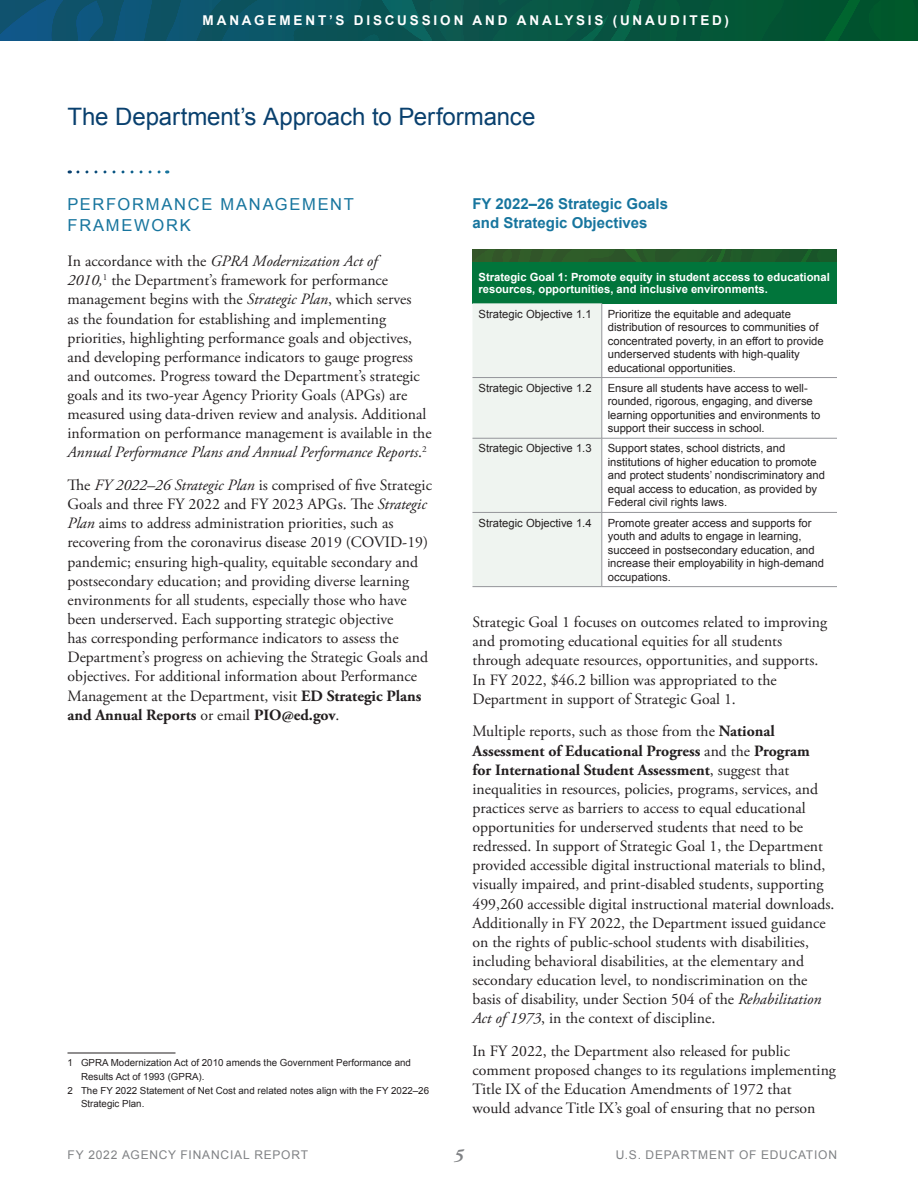
<style>
.page{position:relative;width:918px;height:1188px;background:#fff}
.page>*{position:absolute;margin:0;border:0;box-sizing:border-box;transform-origin:0 0}
.t1{font:24px "Arial";letter-spacing:-.005em;color:#09406e}
.t2{font:italic 700 18px "Adobe Garamond Pro";color:#808285}
.t3{font:16.5px/21px "Arial";letter-spacing:.11em;color:#17759e}
.t4{font:15.75px/19px "Adobe Garamond Pro";color:#231f20}
.t5{font:700 15px/19.2px "Arial";color:#17759e}
.t6{font:700 13.5px "Arial";letter-spacing:.215em;color:#fff}
.t7{font:12px "Arial";letter-spacing:.065em;color:#808285}
.t8{font:11.25px/13.5px "Arial";color:#231f20}
.t9{font:700 11.25px/12px "Arial";color:#fff}
.t10{font:9.75px "Arial";color:#231f20}
.s1{font-style:italic}
.s2{font-weight:700}
</style>
<div class="page">
<svg style="left:0;top:0;width:918px;height:40px;background:#085551"></svg>
<svg style="left:78px;top:170px;width:89px;height:3px"></svg>
<hr style="left:68px;top:1053px;width:108px;height:1px;background:#231f20">
<svg style="left:472px;top:249px;width:365px;height:13px;background:#275928"></svg>
<div style="left:472px;top:262px;width:365px;height:41px;background:#01753b"></div>
<div style="left:472px;top:303px;width:130px;height:283px;background:#eff4f0"></div>
<hr style="left:602px;top:303px;width:1px;height:74px;background:#94959a">
<hr style="left:472px;top:377px;width:130px;height:1px;background:#94959a">
<hr style="left:602px;top:377px;width:235px;height:1px;background:#94959a">
<hr style="left:602px;top:378px;width:1px;height:60px;background:#94959a">
<hr style="left:472px;top:438px;width:130px;height:1px;background:#94959a">
<hr style="left:602px;top:438px;width:235px;height:1px;background:#94959a">
<hr style="left:602px;top:438px;width:1px;height:74px;background:#94959a">
<hr style="left:472px;top:512px;width:130px;height:1px;background:#94959a">
<hr style="left:602px;top:512px;width:235px;height:1px;background:#94959a">
<hr style="left:602px;top:513px;width:1px;height:73px;background:#94959a">
<hr style="left:472px;top:586px;width:130px;height:1px;background:#94959a">
<hr style="left:602px;top:586px;width:235px;height:1px;background:#94959a">
<p class="t6" style="left:202px;top:12px;width:528px">MANAGEMENT’S DISCUSSION AND ANALYSIS (UNAUDITED)</p>
<h2 class="t1" style="left:68px;top:101px;width:470px">The Department’s Approach to Performance</h2>
<h3 class="t3" style="left:68px;top:194px;width:288px">PERFORMANCE MANAGEMENT<br>FRAMEWORK</h3>
<p class="t4" style="left:67px;top:252px;width:366px">In accordance with the <span class="s1">GPRA Modernization Act of<br>2010,</span><sup>1</sup> the Department’s framework for performance management begins with the <span class="s1">Strategic Plan</span>, which serves<br>as the foundation for establishing and implementing priorities, highlighting performance goals and objectives, and developing performance indicators to gauge progress and outcomes. Progress toward the Department’s strategic goals and its two-year Agency Priority Goals (APGs) are measured using data-driven review and analysis. Additional information on performance management is available in the <span class="s1">Annual Performance Plans and Annual Performance Reports</span>.<sup>2</sup></p>
<p class="t4" style="left:67px;top:476px;width:366px">The <span class="s1">FY 2022–26 Strategic Plan</span> is comprised of five Strategic Goals and three FY 2022 and FY 2023 APGs. The <span class="s1">Strategic Plan</span> aims to address administration priorities, such as recovering from the coronavirus disease 2019 (COVID-19) pandemic; ensuring high-quality, equitable secondary and postsecondary education; and providing diverse learning environments for all students, especially those who have been underserved. Each supporting strategic objective<br>has corresponding performance indicators to assess the Department’s progress on achieving the Strategic Goals and objectives. For additional information about Performance Management at the Department, visit <span class="s2">ED Strategic Plans and Annual Reports</span> or email <span class="s2">PIO@ed.gov</span>.</p>
<p class="t10" style="left:68px;top:1057px;width:345px">1 GPRA Modernization Act of 2010 amends the Government Performance and</p>
<p class="t10" style="left:81px;top:1070px;width:125px">Results Act of 1993 (GPRA).</p>
<p class="t10" style="left:68px;top:1084px;width:363px">2 The FY 2022 Statement of Net Cost and related notes align with the FY 2022–26</p>
<p class="t10" style="left:81px;top:1097px;width:65px">Strategic Plan.</p>
<h4 class="t5" style="left:472px;top:195px;width:197px">FY 2022–26 Strategic Goals and Strategic Objectives</h4>
<p class="t9" style="left:478px;top:271px;width:353px">Strategic Goal 1: Promote equity in student access to educational resources, opportunities, and inclusive environments.</p>
<p class="t8" style="left:478px;top:307px;width:115px">Strategic Objective 1.1</p>
<p class="t8" style="left:608px;top:307px;width:217px">Prioritize the equitable and adequate distribution of resources to communities of concentrated poverty, in an effort to provide underserved students with high-quality educational opportunities.</p>
<p class="t8" style="left:478px;top:381px;width:115px">Strategic Objective 1.2</p>
<p class="t8" style="left:608px;top:381px;width:214px">Ensure all students have access to well&shy;rounded, rigorous, engaging, and diverse learning opportunities and environments to support their success in school.</p>
<p class="t8" style="left:478px;top:442px;width:115px">Strategic Objective 1.3</p>
<p class="t8" style="left:608px;top:442px;width:219px">Support states, school districts, and institutions of higher education to promote and protect students’ nondiscriminatory and equal access to education, as provided by Federal civil rights laws.</p>
<p class="t8" style="left:478px;top:516px;width:115px">Strategic Objective 1.4</p>
<p class="t8" style="left:608px;top:516px;width:218px">Promote greater access and supports for youth and adults to engage in learning, succeed in postsecondary education, and increase their employability in high-demand occupations.</p>
<p class="t4" style="left:472px;top:613px;width:356px">Strategic Goal 1 focuses on outcomes related to improving and promoting educational equities for all students through adequate resources, opportunities, and supports.<br>In FY 2022, $46.2 billion was appropriated to the Department in support of Strategic Goal 1.</p>
<p class="t4" style="left:472px;top:722px;width:363px">Multiple reports, such as those from the <span class="s2">National Assessment of Educational Progress</span> and the <span class="s2">Program<br>for International Student Assessment</span>, suggest that inequalities in resources, policies, programs, services, and practices serve as barriers to access to equal educational opportunities for underserved students that need to be redressed. In support of Strategic Goal 1, the Department provided accessible digital instructional materials to blind, visually impaired, and print-disabled students, supporting 499,260 accessible digital instructional material downloads.<br>Additionally in FY 2022, the Department issued guidance on the rights of public-school students with disabilities, including behavioral disabilities, at the elementary and secondary education level, to nondiscrimination on the basis of disability, under Section 504 of the <span class="s1">Rehabilitation Act of 1973</span>, in the context of discipline.</p>
<p class="t4" style="left:472px;top:1042px;width:365px">In FY 2022, the Department also released for public comment proposed changes to its regulations implementing Title IX of the Education Amendments of 1972 that<br>would advance Title IX’s goal of ensuring that no person</p>
<p class="t7" style="left:68px;top:1147px;width:242px">FY 2022 AGENCY FINANCIAL REPORT</p>
<p class="t2" style="left:454px;top:1145px;width:11px">5</p>
<p class="t7" style="left:616px;top:1147px;width:223px">U.S. DEPARTMENT OF EDUCATION</p>
</div>
